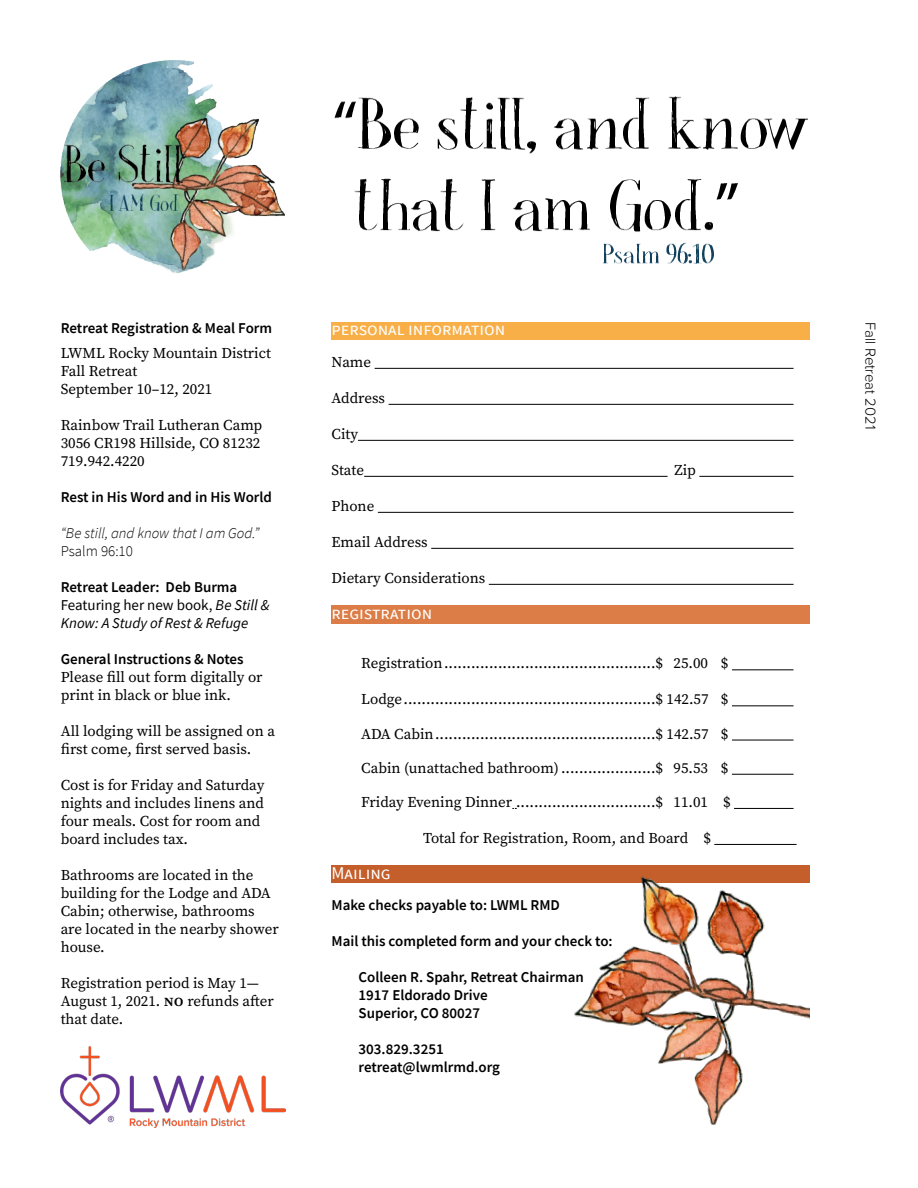
<style>
.page{position:relative;width:918px;height:1188px;background:#fff}
.page>*{position:absolute;margin:0;border:0;box-sizing:border-box;transform-origin:0 0}
.t1{font:18px "Source Sans Pro";color:#fff}
.t2{font:15px/18px "Source Serif Pro";color:#000}
.t3{font:600 15px/18px "Source Sans Pro";color:#000}
.t4{font:italic 15px/18px "Source Sans Pro";color:#000}
.t5{font:italic 300 15px "Source Sans Pro";color:#000}
.t6{font:300 15px "Proxima Soft";color:#000}
.t7{font:300 15px "Source Sans Pro";color:#000}
.s1{font-weight:600;font-style:normal}
.s2{font-style:normal}
.s3{font-weight:600}
</style>
<div class="page">
<img style="left:61px;top:61px;width:224px;height:213px">
<img style="left:61px;top:1047px;width:225px;height:80px">
<div style="left:332px;top:322px;width:478px;height:18px;background:#f8af48"></div>
<hr style="left:375px;top:368px;width:419px;height:1px;background:#000">
<hr style="left:389px;top:404px;width:405px;height:1px;background:#000">
<hr style="left:358px;top:440px;width:436px;height:1px;background:#000">
<hr style="left:364px;top:476px;width:304px;height:1px;background:#000">
<hr style="left:699px;top:476px;width:95px;height:1px;background:#000">
<hr style="left:378px;top:512px;width:416px;height:1px;background:#000">
<hr style="left:431px;top:548px;width:363px;height:1px;background:#000">
<hr style="left:489px;top:584px;width:305px;height:1px;background:#000">
<div style="left:332px;top:605px;width:478px;height:19px;background:#dc7d47"></div>
<hr style="left:732px;top:669px;width:62px;height:1px;background:#000">
<hr style="left:732px;top:705px;width:62px;height:1px;background:#000">
<hr style="left:732px;top:740px;width:62px;height:1px;background:#000">
<hr style="left:732px;top:774px;width:62px;height:1px;background:#000">
<hr style="left:734px;top:808px;width:60px;height:1px;background:#000">
<hr style="left:714px;top:844px;width:83px;height:1px;background:#000">
<div style="left:332px;top:865px;width:478px;height:18px;background:#c45e2b"></div>
<img style="left:574px;top:876px;width:236px;height:249px">
<img style="left:334px;top:96px;width:474px;height:168px">
<p class="t3" style="left:61px;top:319px;width:213px">Retreat Registration &amp; Meal Form</p>
<p class="t2" style="left:61px;top:344px;width:212px">LWML Rocky Mountain District<br>Fall Retreat<br>September 10–12, 2021</p>
<p class="t2" style="left:61px;top:416px;width:203px">Rainbow Trail Lutheran Camp<br>3056 CR198 Hillside, CO 81232<br>719.942.4220</p>
<p class="t3" style="left:61px;top:488px;width:213px">Rest in His Word and in His World</p>
<p class="t5" style="left:61px;top:524px;width:200px">“Be still, and know that I am God.”</p>
<p class="t7" style="left:61px;top:542px;width:74px">Psalm 96:10</p>
<p class="t4" style="left:61px;top:578px;width:210px"><span class="s1">Retreat Leader: Deb Burma<br></span><span class="s2">Featuring her new book,</span> Be Still &amp;<br>Know: A Study of Rest &amp; Refuge</p>
<p class="t3" style="left:61px;top:650px;width:184px">General Instructions &amp; Notes</p>
<p class="t2" style="left:61px;top:668px;width:203px">Please fill out form digitally or print in black or blue ink.</p>
<p class="t2" style="left:61px;top:722px;width:216px">All lodging will be assigned on a first come, first served basis.</p>
<p class="t2" style="left:61px;top:776px;width:205px">Cost is for Friday and Saturday nights and includes linens and four meals. Cost for room and board includes tax.</p>
<p class="t2" style="left:61px;top:866px;width:219px">Bathrooms are located in the building for the Lodge and ADA<br>Cabin; otherwise, bathrooms are located in the nearby shower house.</p>
<p class="t2" style="left:61px;top:974px;width:215px">Registration period is May 1—<br>August 1, 2021. <span class="s3">no</span> refunds after that date.</p>
<p class="t1" style="left:332px;top:318px;width:175px">personal information</p>
<p class="t2" style="left:332px;top:353px;width:41px">Name</p>
<p class="t2" style="left:332px;top:389px;width:55px">Address</p>
<p class="t2" style="left:332px;top:425px;width:28px">City</p>
<p class="t2" style="left:332px;top:461px;width:34px">State</p>
<p class="t2" style="left:675px;top:461px;width:23px">Zip</p>
<p class="t2" style="left:332px;top:497px;width:44px">Phone</p>
<p class="t2" style="left:332px;top:533px;width:98px">Email Address</p>
<p class="t2" style="left:332px;top:569px;width:155px">Dietary Considerations</p>
<p class="t1" style="left:332px;top:601px;width:102px">registration</p>
<p class="t2" style="left:361px;top:654px;width:369px">Registration...............................................$ 25.00 $</p>
<p class="t2" style="left:361px;top:690px;width:369px">Lodge........................................................$ 142.57 $</p>
<p class="t2" style="left:361px;top:725px;width:369px">ADA Cabin.................................................$ 142.57 $</p>
<p class="t2" style="left:361px;top:759px;width:369px">Cabin (unattached bathroom).....................$ 95.53 $</p>
<p class="t2" style="left:361px;top:793px;width:371px">Friday Evening Dinner ...............................$ 11.01 $</p>
<p class="t2" style="left:423px;top:829px;width:289px">Total for Registration, Room, and Board $</p>
<p class="t1" style="left:332px;top:862px;width:61px">Mailing</p>
<p class="t3" style="left:332px;top:896px;width:230px">Make checks payable to: LWML RMD</p>
<p class="t3" style="left:332px;top:932px;width:283px">Mail this completed form and your check to:</p>
<p class="t3" style="left:359px;top:968px;width:227px">Colleen R. Spahr, Retreat Chairman<br>1917 Eldorado Drive<br>Superior, CO 80027</p>
<p class="t3" style="left:359px;top:1040px;width:143px">303.829.3251 retreat@lwmlrmd.org</p>
<p class="t6" style="left:882px;top:322px;width:109px;rotate:90deg">Fall Retreat 2021</p>
</div>
